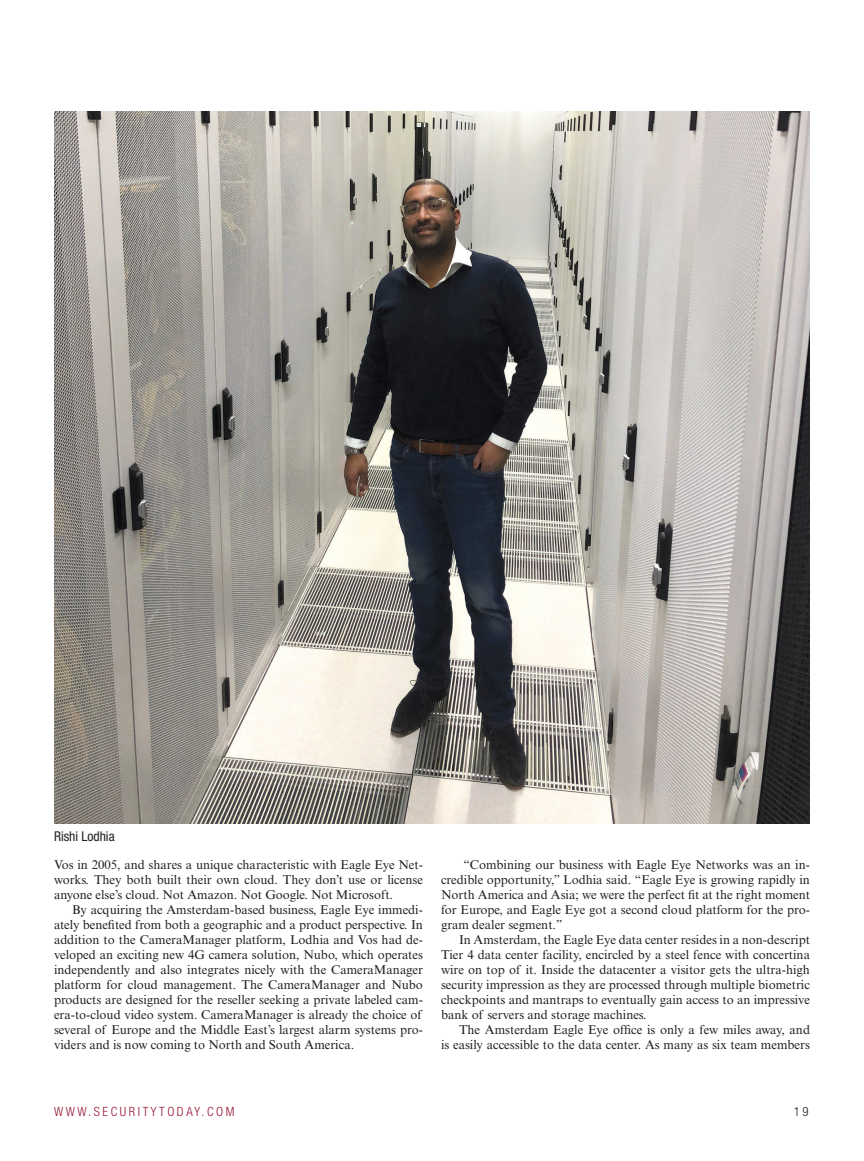
<style>
.page{position:relative;width:864px;height:1161px;background:#fff}
.page>*{position:absolute;margin:0;border:0;box-sizing:border-box;transform-origin:0 0}
.Sidebar_Text_no_inde{font:condensed 13.5px "Helvetica Neue LT Std";color:#231f20}
.Text{font:12.75px/15px "Times New Roman MT Std";color:#231f20;text-align:justify}
.Text_No_Indent{font:12.75px/15px "Times New Roman MT Std";color:#231f20;text-align:justify}
.t1{font:300 condensed 12.75px "Helvetica Neue LT Std";letter-spacing:.2em;color:#981a35}
.t2{font:300 condensed 12.75px "Helvetica Neue LT Std";color:#231f20}
</style>
<div class="page">
<img style="left:54px;top:111px;width:756px;height:713px">
<p class="Sidebar_Text_no_inde" style="left:54px;top:828px;width:62px">Rishi Lodhia</p>
<p class="Text_No_Indent" style="left:54px;top:858px;width:371px">Vos in 2005, and shares a unique characteristic with Eagle Eye Net&shy;works. They both built their own cloud. They don’t use or license anyone else’s cloud. Not Amazon. Not Google. Not Microsoft.</p>
<p class="Text" style="left:54px;top:903px;width:371px;text-indent:18px">By acquiring the Amsterdam-based business, Eagle Eye immedi&shy;ately benefited from both a geographic and a product perspective. In addition to the CameraManager platform, Lodhia and Vos had de&shy;veloped an exciting new 4G camera solution, Nubo, which operates independently and also integrates nicely with the CameraManager platform for cloud management. The CameraManager and Nubo products are designed for the reseller seeking a private labeled cam&shy;era-to-cloud video system. CameraManager is already the choice of several of Europe and the Middle East’s largest alarm systems pro&shy;viders and is now coming to North and South America.</p>
<p class="Text" style="left:441px;top:858px;width:371px;text-indent:22px">“Combining our business with Eagle Eye Networks was an in&shy;credible opportunity,” Lodhia said. “Eagle Eye is growing rapidly in North America and Asia; we were the perfect fit at the right moment for Europe, and Eagle Eye got a second cloud platform for the pro&shy;gram dealer segment.”</p>
<p class="Text" style="left:441px;top:933px;width:371px;text-indent:18px">In Amsterdam, the Eagle Eye data center resides in a non-descript Tier 4 data center facility, encircled by a steel fence with concertina wire on top of it. Inside the datacenter a visitor gets the ultra-high security impression as they are processed through multiple biometric checkpoints and mantraps to eventually gain access to an impressive bank of servers and storage machines.</p>
<p class="Text" style="left:441px;top:1023px;width:371px;text-align:right">The Amsterdam Eagle Eye office is only a few miles away, and<br>is easily accessible to the data center. As many as six team members</p>
<p class="t1" style="left:54px;top:1104px;width:182px">WWW.SECURITYTODAY.COM</p>
<p class="t2" style="left:794px;top:1104px;width:16px">19</p>
</div>
